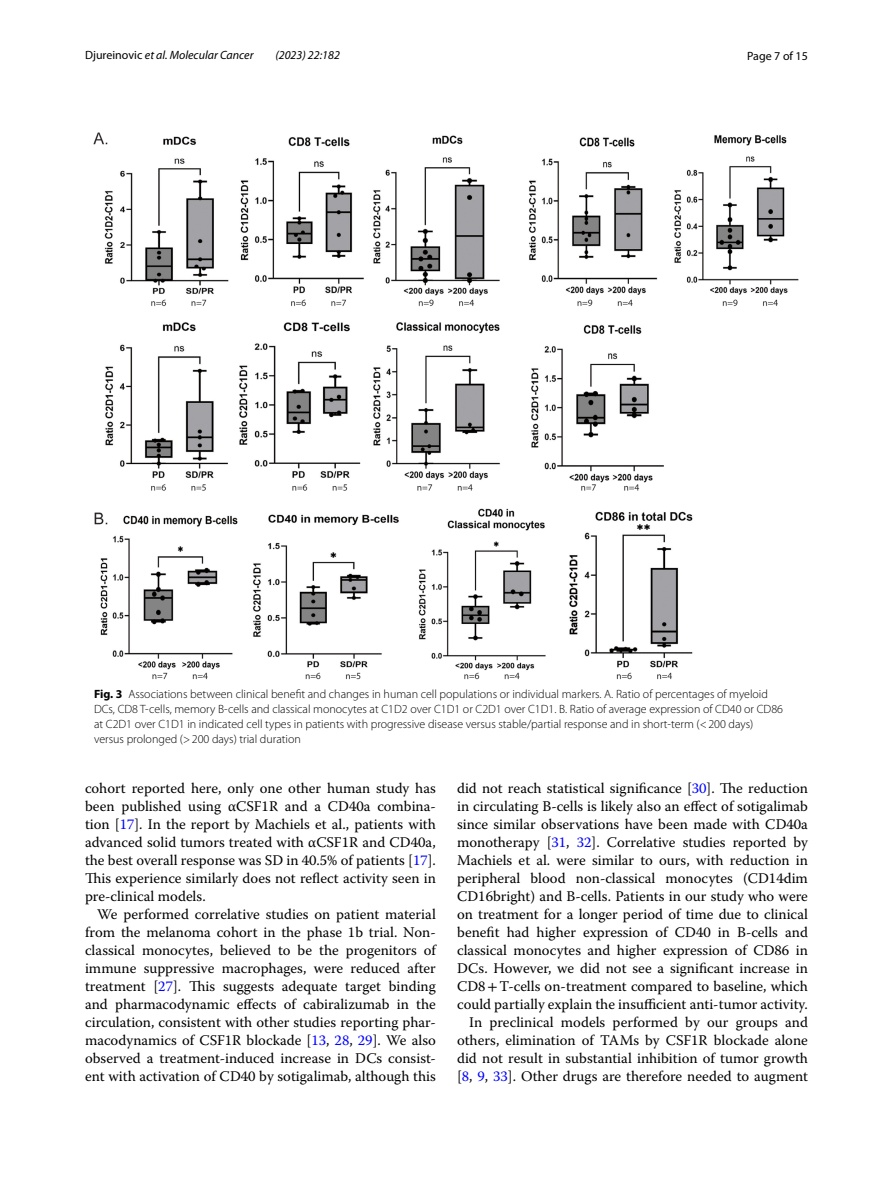
<style>
.page{position:relative;width:893px;height:1187px;background:#fff}
.page>*{position:absolute;margin:0;border:0;box-sizing:border-box;transform-origin:0 0}
.t1{font:14.7px/18px "Warnock Pro";color:#000;text-align:justify}
.t2{font:300 12px/15px "Myriad Pro";color:#000}
.t3{font:italic 12px "Myriad Pro";color:#000}
.t4{font:12px "Myriad Pro";color:#000}
.s1{font-style:normal}
.s2{font-weight:700}
.s3{color:#00f}
.s4{font-family:"STIX"}
</style>
<div class="page">
<img style="left:93px;top:133px;width:706px;height:546px">
<p class="t3" style="left:85px;top:48px;width:170px"><span class="s1">Djureinovic</span> et al. Molecular Cancer</p>
<p class="t3" style="left:275px;top:48px;width:66px">(2023) 22:182</p>
<p class="t4" style="left:747px;top:48px;width:62px">Page 7 of 15</p>
<p class="t2" style="left:94px;top:687px;width:690px"><span class="s2">Fig. 3</span> Associations between clinical benefit and changes in human cell populations or individual markers. A. Ratio of percentages of myeloid DCs, CD8 T-cells, memory B-cells and classical monocytes at C1D2 over C1D1 or C2D1 over C1D1. B. Ratio of average expression of CD40 or CD86 at C2D1 over C1D1 in indicated cell types in patients with progressive disease versus stable/partial response and in short-term (&lt;200 days) versus prolonged (&gt;200 days) trial duration</p>
<p class="t1" style="left:85px;top:778px;width:352px">cohort reported here, only one other human study has been published using αCSF1R and a CD40a combina&shy;tion [<span class="s3">17</span>]. In the report by Machiels et al., patients with advanced solid tumors treated with αCSF1R and CD40a, the best overall response was SD in 40.5% of patients [<span class="s3">17</span>].<br>This experience similarly does not reflect activity seen in pre-clinical models.</p>
<p class="t1" style="left:85px;top:904px;width:352px;text-indent:12px">We performed correlative studies on patient material from the melanoma cohort in the phase 1b trial. Non&shy;classical monocytes, believed to be the progenitors of immune suppressive macrophages, were reduced after treatment [<span class="s3">27</span>]. This suggests adequate target binding and pharmacodynamic effects of cabiralizumab in the circulation, consistent with other studies reporting phar&shy;macodynamics of CSF1R blockade [<span class="s3">13</span>, <span class="s3">28</span>, <span class="s3">29</span>]. We also observed a treatment-induced increase in DCs consist&shy;ent with activation of CD40 by sotigalimab, although this</p>
<p class="t1" style="left:457px;top:778px;width:352px;text-align:right">did not reach statistical significance [<span class="s3">30</span>]. The reduction in circulating B-cells is likely also an effect of sotigalimab since similar observations have been made with CD40a monotherapy [<span class="s3">31</span>, <span class="s3">32</span>]. Correlative studies reported by Machiels et al. were similar to ours, with reduction in peripheral blood non-classical monocytes (CD14dim CD16bright) and B-cells. Patients in our study who were on treatment for a longer period of time due to clinical benefit had higher expression of CD40 in B-cells and classical monocytes and higher expression of CD86 in DCs. However, we did not see a significant increase in CD8<span class="s4">+</span>T-cells on-treatment compared to baseline, which could partially explain the insufficient anti-tumor activity.<br>In preclinical models performed by our groups and others, elimination of TAMs by CSF1R blockade alone did not result in substantial inhibition of tumor growth [<span class="s3">8</span>, <span class="s3">9</span>, <span class="s3">33</span>]. Other drugs are therefore needed to augment</p>
</div>
